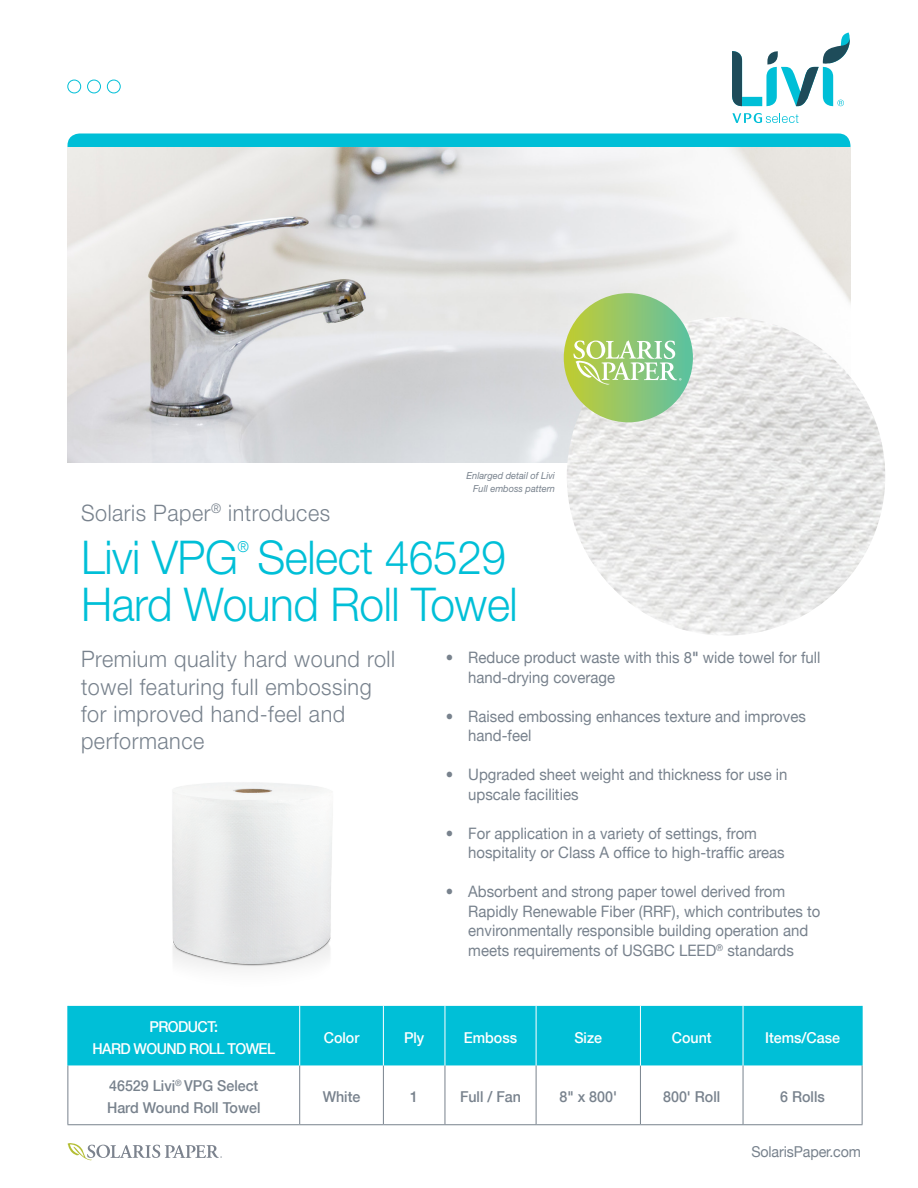
<style>
.page{position:relative;width:918px;height:1188px;background:#fff}
.page>*{position:absolute;margin:0;border:0;box-sizing:border-box;transform-origin:0 0}
.t1{font:300 46.65px "Helvetica Neue";letter-spacing:-.01em;color:#00bfd7;scale:.95 1}
.t2{font:300 22.8px/27.3px "Helvetica Neue";letter-spacing:.025em;color:#78828d;scale:.95 1}
.t3{font:15.75px/19.5px "Helvetica Neue";color:#78828d;scale:.95 1}
.t4{font:300 15.15px "Helvetica Neue";color:#00bfd7;scale:.95 1}
.t5{font:500 15px/22.5px "Helvetica Neue";color:#78828d;scale:.95 1}
.t6{font:500 15px "Helvetica Neue";color:#fff;scale:.95 1}
.t7{font:500 15px/22.5px "Helvetica Neue";letter-spacing:-.04em;color:#fff;text-align:center;scale:.95 1}
.t8{font:15px "Helvetica Neue";letter-spacing:-.01em;color:#78828d;scale:.95 1}
.t9{font:italic 9.75px/13.5px "Helvetica Neue";color:#78828d;text-align:right;scale:.95 1}
.s1{font-weight:500}
</style>
<div class="page">
<img style="left:172px;top:850px;width:160px;height:119px">
<div style="left:68px;top:134px;width:782px;height:26px;background:#00bfd7;border-radius:12px"></div>
<img style="left:68px;top:147px;width:782px;height:315px">
<div style="left:67px;top:80px;width:14px;height:13px;border:1px solid #00bfd7;border-radius:50%"></div>
<div style="left:87px;top:80px;width:14px;height:13px;border:1px solid #00bfd7;border-radius:50%"></div>
<div style="left:107px;top:80px;width:14px;height:13px;border:1px solid #00bfd7;border-radius:50%"></div>
<div style="left:69px;top:1006px;width:793px;height:59px;background:#00bfd7"></div>
<hr style="left:68px;top:1065px;width:1px;height:59px;background:#78828d">
<hr style="left:299px;top:1065px;width:1px;height:59px;background:#78828d">
<hr style="left:383px;top:1065px;width:1px;height:59px;background:#78828d">
<hr style="left:445px;top:1065px;width:1px;height:59px;background:#78828d">
<hr style="left:536px;top:1065px;width:1px;height:59px;background:#78828d">
<hr style="left:640px;top:1065px;width:1px;height:59px;background:#78828d">
<hr style="left:743px;top:1065px;width:1px;height:59px;background:#78828d">
<hr style="left:862px;top:1065px;width:1px;height:59px;background:#78828d">
<hr style="left:68px;top:1124px;width:232px;height:1px;background:#78828d">
<hr style="left:300px;top:1124px;width:83px;height:1px;background:#78828d">
<hr style="left:383px;top:1124px;width:62px;height:1px;background:#78828d">
<hr style="left:445px;top:1124px;width:91px;height:1px;background:#78828d">
<hr style="left:536px;top:1124px;width:104px;height:1px;background:#78828d">
<hr style="left:640px;top:1124px;width:103px;height:1px;background:#78828d">
<hr style="left:743px;top:1124px;width:119px;height:1px;background:#78828d">
<hr style="left:68px;top:1006px;width:1px;height:59px;background:#00bfd7">
<hr style="left:862px;top:1006px;width:1px;height:59px;background:#00bfd7">
<hr style="left:299px;top:1006px;width:1px;height:59px;background:#fff">
<hr style="left:383px;top:1006px;width:1px;height:59px;background:#fff">
<hr style="left:445px;top:1006px;width:1px;height:59px;background:#fff">
<hr style="left:536px;top:1006px;width:1px;height:59px;background:#fff">
<hr style="left:640px;top:1006px;width:1px;height:59px;background:#fff">
<hr style="left:743px;top:1006px;width:1px;height:59px;background:#fff">
<svg style="left:68px;top:1143px;width:154px;height:17px"></svg>
<svg style="left:732px;top:113px;width:67px;height:10px"></svg>
<svg style="left:732px;top:33px;width:118px;height:74px"></svg>
<img style="left:567px;top:317px;width:318px;height:319px;border-radius:159px">
<div style="left:564px;top:293px;width:129px;height:129px;background:linear-gradient(to right,#c4cc32,#5ec1a6);border-radius:65px"></div>
<svg style="left:573px;top:341px;width:108px;height:44px"></svg>
<p class="t2" style="left:81px;top:498px;width:264px">Solaris Paper<sup>®</sup> introduces</p>
<p class="t9" style="left:467px;top:468px;width:94px">Enlarged detail of Livi<br>Full emboss pattern</p>
<p class="t1" style="left:81px;top:529px;width:449px">Livi VPG Select 46529</p>
<p class="t4" style="left:237px;top:537px;width:14px">®</p>
<p class="t1" style="left:81px;top:576px;width:461px">Hard Wound Roll Towel</p>
<p class="t2" style="left:81px;top:645px;width:332px">Premium quality hard wound roll towel featuring full embossing for improved hand-feel and performance</p>
<p class="t3" style="left:468px;top:648px;width:372px;text-indent:-22px">• Reduce product waste with this 8<span class="s1">"</span> wide towel for full hand-drying coverage</p>
<p class="t3" style="left:468px;top:706px;width:357px;text-indent:-22px">• Raised embossing enhances texture and improves hand-feel</p>
<p class="t3" style="left:468px;top:765px;width:338px;text-indent:-22px">• Upgraded sheet weight and thickness for use in upscale facilities</p>
<p class="t3" style="left:468px;top:823px;width:335px;text-indent:-22px">• For application in a variety of settings, from hospitality or Class A office to high-traffic areas</p>
<p class="t3" style="left:468px;top:882px;width:372px;text-indent:-22px">• Absorbent and strong paper towel derived from Rapidly Renewable Fiber (RRF), which contributes to environmentally responsible building operation and meets requirements of USGBC LEED<sup>®</sup> standards</p>
<p class="t7" style="left:92px;top:1015px;width:194px">PRODUCT:<br>HARD WOUND ROLL TOWEL</p>
<p class="t6" style="left:324px;top:1028px;width:39px">Color</p>
<p class="t6" style="left:404px;top:1028px;width:23px">Ply</p>
<p class="t6" style="left:464px;top:1028px;width:58px">Emboss</p>
<p class="t6" style="left:574px;top:1028px;width:31px">Size</p>
<p class="t6" style="left:672px;top:1028px;width:43px">Count</p>
<p class="t6" style="left:765px;top:1028px;width:80px">Items/Case</p>
<p class="t5" style="left:107px;top:1074px;width:163px">46529 Livi<sup>®</sup> VPG Select<br>Hard Wound Roll Towel</p>
<p class="t5" style="left:323px;top:1085px;width:41px">White</p>
<p class="t5" style="left:410px;top:1085px;width:10px">1</p>
<p class="t5" style="left:460px;top:1085px;width:66px">Full / Fan</p>
<p class="t5" style="left:559px;top:1085px;width:62px">8" x 800'</p>
<p class="t5" style="left:663px;top:1085px;width:62px">800' Roll</p>
<p class="t5" style="left:780px;top:1085px;width:48px">6 Rolls</p>
<p class="t8" style="left:752px;top:1143px;width:117px">SolarisPaper.com</p>
</div>
